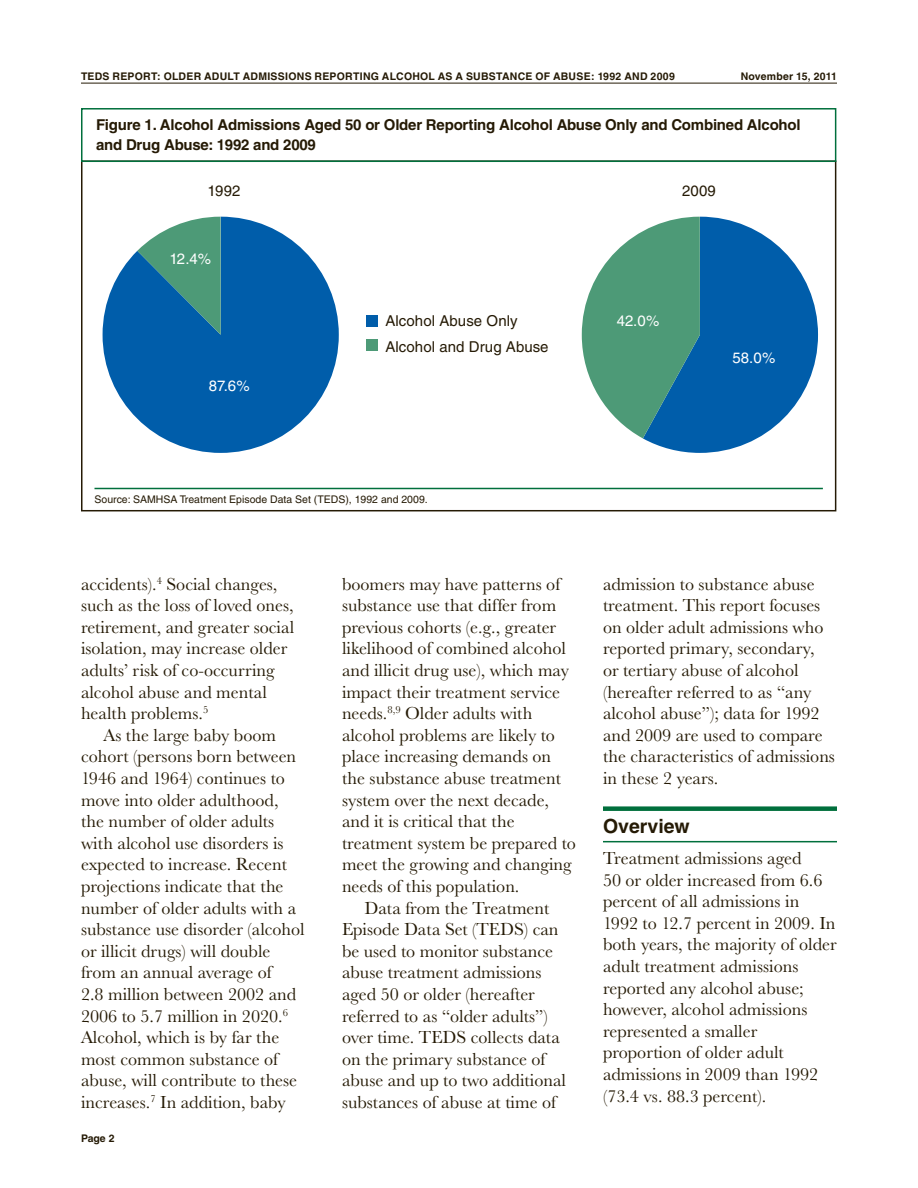
<style>
.page{position:relative;width:918px;height:1188px;background:#fff}
.page>*{position:absolute;margin:0;border:0;box-sizing:border-box;transform-origin:0 0}
.Subhead{font:700 19.5px "Helvetica";color:#251a05}
.DASIS_body_text_inde{font:18px/21.6px "URW Basker T";color:#251a05}
.DASIS_body_text{font:18px/21.6px "URW Basker T";color:#251a05}
.Graph_Header{font:700 15px/19.5px "Helvetica";letter-spacing:-.015em;color:#251a05}
.t1{font:15px/25px "Helvetica";letter-spacing:.005em;color:#251a05}
.t2{font:15px "Helvetica";letter-spacing:-.01em;color:#fff}
.Running_Head{font:700 10.5px "Helvetica";letter-spacing:.02em;color:#251a05}
.Source{font:10.5px "Helvetica";color:#251a05}
.Suggested_Citation{font:700 10.5px "Helvetica";color:#251a05}
</style>
<div class="page">
<hr style="left:81px;top:83px;width:756px;height:1px;background:#251a05">
<div style="left:603px;top:806px;width:234px;height:5px;background:#006f3c"></div>
<hr style="left:603px;top:841px;width:234px;height:1px;background:#006f3c">
<svg style="left:103px;top:217px;width:236px;height:236px;fill:#005daa"></svg>
<svg style="left:137px;top:217px;width:84px;height:118px"></svg>
<svg style="left:582px;top:217px;width:236px;height:236px"></svg>
<div style="left:366px;top:315px;width:12px;height:12px;background:#005daa"></div>
<div style="left:366px;top:339px;width:12px;height:12px;background:#4d9a77"></div>
<div style="left:81px;top:108px;width:755px;height:54px;border:2px solid #006f3c"></div>
<hr style="left:94px;top:488px;width:729px;height:1px;background:#006f3c">
<p class="Running_Head" style="left:81px;top:70px;width:596px">TEDS REPORT: OLDER ADULT ADMISSIONS REPORTING ALCOHOL AS A SUBSTANCE OF ABUSE: 1992 AND 2009</p>
<p class="Running_Head" style="left:741px;top:70px;width:98px">November 15, 2011</p>
<p class="Graph_Header" style="left:96px;top:115px;width:706px">Figure 1. Alcohol Admissions Aged 50 or Older Reporting Alcohol Abuse Only and Combined Alcohol and Drug Abuse: 1992 and 2009</p>
<p class="t1" style="left:208px;top:179px;width:34px">1992</p>
<p class="t2" style="left:169px;top:250px;width:43px">12.4%</p>
<p class="t2" style="left:209px;top:377px;width:42px">87.6%</p>
<p class="t1" style="left:386px;top:309px;width:165px">Alcohol Abuse Only<br>Alcohol and Drug Abuse</p>
<p class="t1" style="left:682px;top:179px;width:35px">2009</p>
<p class="t2" style="left:617px;top:312px;width:44px">42.0%</p>
<p class="t2" style="left:733px;top:349px;width:44px">58.0%</p>
<p class="Source" style="left:94px;top:493px;width:335px">Source: SAMHSA Treatment Episode Data Set (TEDS), 1992 and 2009.</p>
<p class="DASIS_body_text" style="left:81px;top:573px;width:215px">accidents).<sup>4</sup> Social changes, such as the loss of loved ones, retirement, and greater social isolation, may increase older adults’ risk of co-occurring alcohol abuse and mental health problems.<sup>5</sup></p>
<p class="DASIS_body_text_inde" style="left:81px;top:725px;width:225px;text-indent:22px">As the large baby boom cohort (persons born between<br>1946 and 1964) continues to move into older adulthood, the number of older adults with alcohol use disorders is expected to increase. Recent projections indicate that the number of older adults with a substance use disorder (alcohol or illicit drugs) will double from an annual average of<br>2.8 million between 2002 and<br>2006 to 5.7 million in 2020.<sup>6<br></sup>Alcohol, which is by far the most common substance of abuse, will contribute to these increases.<sup>7</sup> In addition, baby</p>
<p class="Suggested_Citation" style="left:81px;top:1132px;width:35px">Page 2</p>
<p class="DASIS_body_text_inde" style="left:342px;top:573px;width:235px">boomers may have patterns of substance use that differ from previous cohorts (e.g., greater likelihood of combined alcohol and illicit drug use), which may impact their treatment service needs.<sup>8,9</sup> Older adults with alcohol problems are likely to place increasing demands on the substance abuse treatment system over the next decade, and it is critical that the treatment system be prepared to meet the growing and changing needs of this population.</p>
<p class="DASIS_body_text_inde" style="left:342px;top:897px;width:226px;text-indent:22px">Data from the Treatment<br>Episode Data Set (TEDS) can be used to monitor substance abuse treatment admissions aged 50 or older (hereafter referred to as “older adults”) over time. TEDS collects data on the primary substance of abuse and up to two additional substances of abuse at time of</p>
<p class="DASIS_body_text_inde" style="left:603px;top:573px;width:234px">admission to substance abuse treatment. This report focuses on older adult admissions who reported primary, secondary,<br>or tertiary abuse of alcohol (hereafter referred to as “any alcohol abuse”); data for 1992 and 2009 are used to compare the characteristics of admissions in these 2 years.</p>
<p class="Subhead" style="left:603px;top:815px;width:88px">Overview</p>
<p class="DASIS_body_text" style="left:603px;top:848px;width:235px">Treatment admissions aged<br>50 or older increased from 6.6 percent of all admissions in<br>1992 to 12.7 percent in 2009. In both years, the majority of older adult treatment admissions reported any alcohol abuse; however, alcohol admissions represented a smaller proportion of older adult admissions in 2009 than 1992 (73.4 vs. 88.3 percent).</p>
</div>
